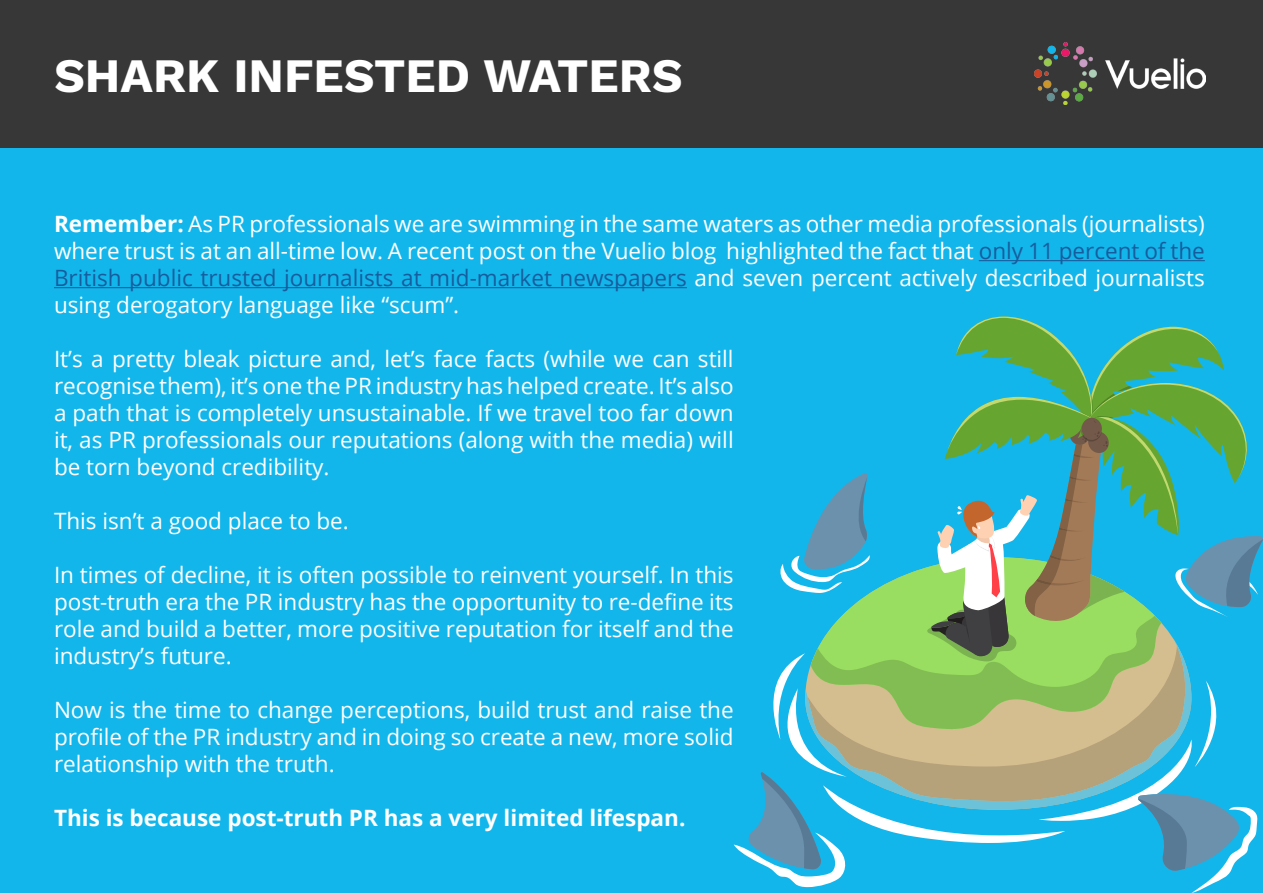
<style>
.page{position:relative;width:1263px;height:893px;background:#fff}
.page>*{position:absolute;margin:0;border:0;box-sizing:border-box;transform-origin:0 0}
.t1{font:700 48px "Work Sans";color:#fff}
.t2{font:22.5px/27px "Open Sans";color:#fff;text-align:justify}
.t3{font:700 22.5px "Open Sans";color:#fff}
.s1{font-weight:700}
.s2{color:#175d9e}
</style>
<div class="page">
<div style="left:0;top:148px;width:1263px;height:745px;background:#13b6eb"></div>
<div style="left:0;top:0;width:1263px;height:148px;background:#373737"></div>
<img style="left:1035px;top:43px;width:170px;height:62px">
<hr style="left:979px;top:260px;width:226px;height:1px;background:#175d9e">
<hr style="left:54px;top:287px;width:633px;height:1px;background:#175d9e">
<svg style="left:734px;top:316px;width:529px;height:577px"></svg>
<h1 class="t1" style="left:54px;top:48px;width:630px">SHARK INFESTED WATERS</h1>
<p class="t2" style="left:54px;top:210px;width:1152px"><span class="s1">Remember:</span> As PR professionals we are swimming in the same waters as other media professionals (journalists) where trust is at an all-time low. A recent post on the Vuelio blog highlighted the fact that <span class="s2">only 11 percent of the British public trusted journalists at mid-market newspapers</span> and seven percent actively described journalists using derogatory language like “scum”.</p>
<p class="t2" style="left:54px;top:345px;width:681px">It’s a pretty bleak picture and, let’s face facts (while we can still recognise them), it’s one the PR industry has helped create. It’s also a path that is completely unsustainable. If we travel too far down it, as PR professionals our reputations (along with the media) will be torn beyond credibility.</p>
<p class="t2" style="left:54px;top:507px;width:296px">This isn’t a good place to be.</p>
<p class="t2" style="left:54px;top:561px;width:681px">In times of decline, it is often possible to reinvent yourself. In this post-truth era the PR industry has the opportunity to re-define its role and build a better, more positive reputation for itself and the industry’s future.</p>
<p class="t2" style="left:54px;top:696px;width:681px">Now is the time to change perceptions, build trust and raise the profile of the PR industry and in doing so create a new, more solid relationship with the truth.</p>
<p class="t3" style="left:54px;top:802px;width:633px">This is because post-truth PR has a very limited lifespan.</p>
</div>
